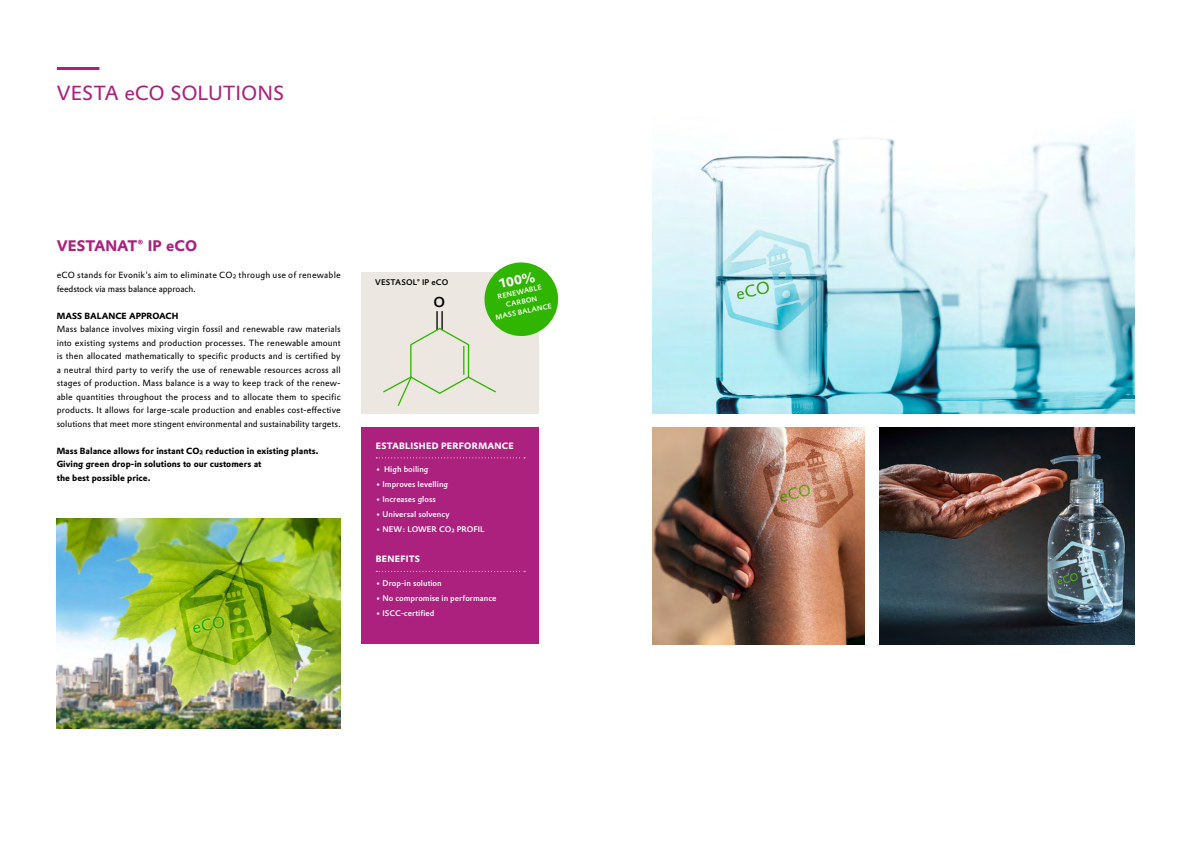
<style>
.page{position:relative;width:1191px;height:842px;background:#fff}
.page>*{position:absolute;margin:0;border:0;box-sizing:border-box;transform-origin:0 0}
.Head_Inhalt{font:20px "Evonik Prokyon";color:#ab217d}
.t1{font:700 15px "Evonik Prokyon";color:#ab217d}
.t2{font:500 14.1px "Evonik Prokyon";color:#000}
.t3{font:700 13px "Evonik Prokyon";color:#fff}
.t4{font:700 9px "Evonik Prokyon";letter-spacing:.03em;color:#fff}
.t5{font:8.8px/13.5px "Evonik Prokyon";color:#000}
.t6{font:700 8.8px/13.5px "Evonik Prokyon";color:#000}
.t7{font:500 8px "Evonik Prokyon";color:#fff}
.t8{font:500 8px "Evonik Prokyon";letter-spacing:.025em;color:#000}
.t9{font:500 7px/10px "Evonik Prokyon";color:#fff;text-align:center}
</style>
<div class="page">
<img style="left:879px;top:427px;width:255px;height:217px">
<img style="left:652px;top:427px;width:213px;height:217px">
<hr style="left:57px;top:67px;width:42px;height:3px;background:#ab217d">
<div style="left:361px;top:272px;width:178px;height:141px;background:#ece7e0"></div>
<div style="left:361px;top:427px;width:178px;height:217px;background:#ab217d"></div>
<svg style="left:376px;top:457px;width:149px;height:1px"></svg>
<svg style="left:376px;top:571px;width:149px;height:1px"></svg>
<svg style="left:383px;top:262px;width:176px;height:144px"></svg>
<img style="left:57px;top:518px;width:284px;height:210px">
<img style="left:652px;top:131px;width:482px;height:282px">
<p class="Head_Inhalt" style="left:57px;top:77px;width:229px">VESTA eCO SOLUTIONS</p>
<p class="t1" style="left:57px;top:233px;width:142px">VESTANAT® IP eCO</p>
<p class="t5" style="left:57px;top:268px;width:285px">eCO stands for Evonik's aim to eliminate CO2 through use of renewable feedstock via mass balance approach.</p>
<p class="t6" style="left:57px;top:308px;width:123px">MASS BALANCE APPROACH</p>
<p class="t5" style="left:57px;top:322px;width:285px;text-align:justify">Mass balance involves mixing virgin fossil and renewable raw materials into existing systems and production processes. The renewable amount is then allocated mathematically to specific products and is certified by a neutral third party to verify the use of renewable resources across all stages of production. Mass balance is a way to keep track of the renew&shy;able quantities throughout the process and to allocate them to specific products. It allows for large-scale production and enables cost-effective solutions that meet more stingent environmental and sustainability targets.</p>
<p class="t6" style="left:57px;top:443px;width:263px">Mass Balance allows for instant CO2 reduction in existing plants.<br>Giving green drop-in solutions to our customers at<br>the best possible price.</p>
<p class="t8" style="left:375px;top:276px;width:75px">VESTASOL® IP eCO</p>
<p class="t3" style="left:497px;top:273px;width:38px;rotate:-12deg">100%</p>
<p class="t9" style="left:496px;top:291px;width:46px;rotate:-12deg">RENEWABLE<br>CARBON</p>
<p class="t2" style="left:433px;top:291px;width:13px">O</p>
<p class="t9" style="left:494px;top:312px;width:59px;rotate:-12deg">MASS BALANCE</p>
<p class="t4" style="left:376px;top:438px;width:140px">ESTABLISHED PERFORMANCE</p>
<p class="t7" style="left:376px;top:463px;width:54px">• High boiling</p>
<p class="t7" style="left:376px;top:478px;width:74px">• Improves levelling</p>
<p class="t7" style="left:376px;top:493px;width:62px">• Increases gloss</p>
<p class="t7" style="left:376px;top:508px;width:75px">• Universal solvency</p>
<p class="t7" style="left:376px;top:523px;width:110px">• NEW: LOWER CO2 PROFIL</p>
<p class="t4" style="left:376px;top:552px;width:46px">BENEFITS</p>
<p class="t7" style="left:376px;top:577px;width:68px">• Drop-in solution</p>
<p class="t7" style="left:376px;top:592px;width:122px">• No compromise in performance</p>
<p class="t7" style="left:376px;top:607px;width:60px">• ISCC-certified</p>
</div>
